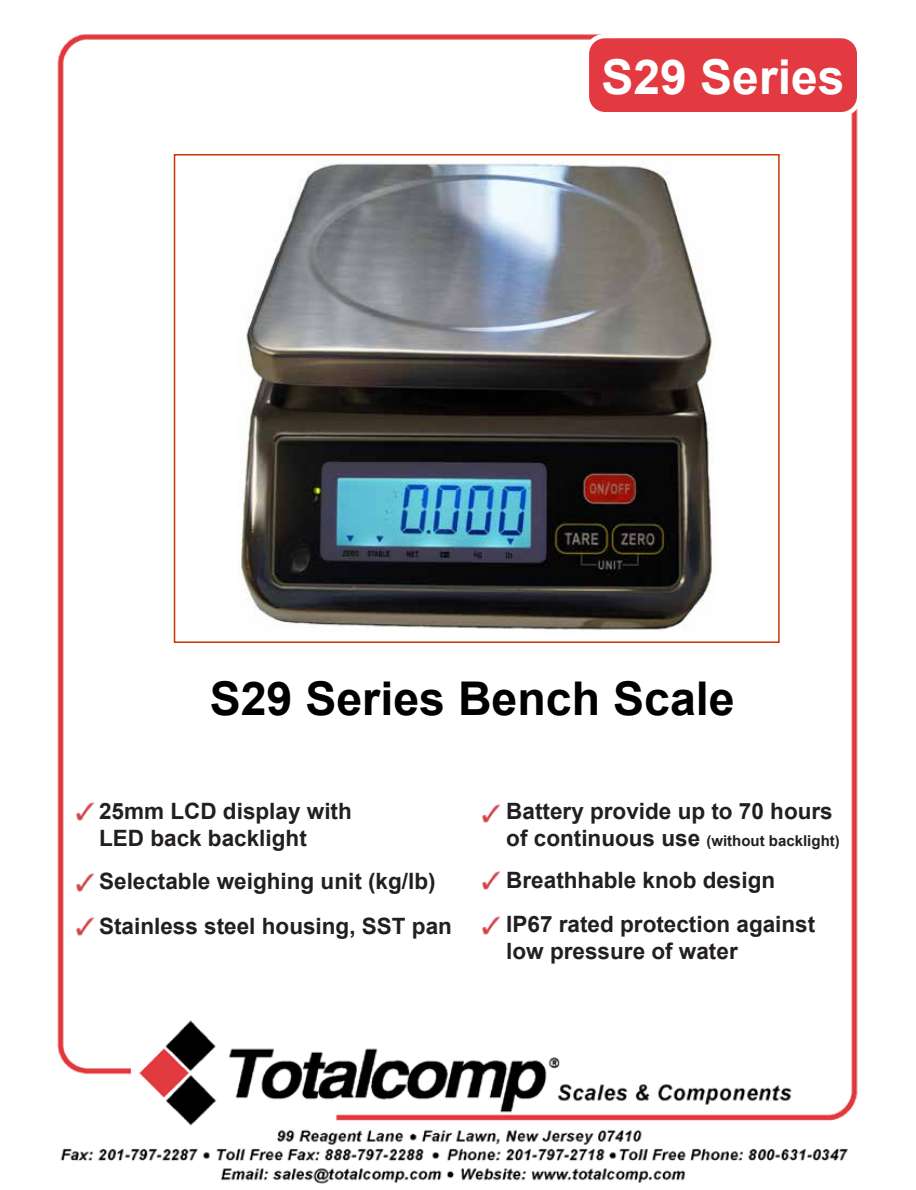
<style>
.page{position:relative;width:916px;height:1190px;background:#fff}
.page>*{position:absolute;margin:0;border:0;box-sizing:border-box;transform-origin:0 0}
.t1{font:700 48px "Arial";color:#fff}
.t2{font:700 46.5px "Arial";color:#000}
.t3{font:700 22.5px/27px "Arial";color:#231f20}
.t4{font:700 15px "Arial";color:#231f20}
.s1{font-size:22.5px}
</style>
<div class="page">
<img style="left:57px;top:34px;width:801px;height:1150px">
<img style="left:238px;top:144px;width:478px;height:490px">
<img style="left:74px;top:800px;width:21px;height:21px">
<img style="left:74px;top:915px;width:21px;height:21px">
<img style="left:74px;top:871px;width:21px;height:21px">
<img style="left:479px;top:802px;width:22px;height:21px">
<img style="left:479px;top:869px;width:22px;height:21px">
<img style="left:479px;top:914px;width:22px;height:21px">
<div style="left:174px;top:154px;width:605px;height:489px;border:2px solid #c30"></div>
<div style="left:586px;top:36px;width:273px;height:78px;background:#e33a41;border-radius:18px"></div>
<div style="left:584px;top:34px;width:277px;height:82px;border:4px solid #fff;border-radius:18px"></div>
<p class="t1" style="left:601px;top:45px;width:244px">S29 Series</p>
<p class="t2" style="left:210px;top:667px;width:526px">S29 Series Bench Scale</p>
<p class="t3" style="left:99px;top:797px;width:254px">25mm LCD display with<br>LED back backlight</p>
<p class="t3" style="left:506px;top:797px;width:328px">Battery provide up to 70 hours</p>
<p class="t4" style="left:506px;top:830px;width:335px"><span class="s1">of continuous use</span> (without backlight)</p>
<p class="t3" style="left:99px;top:867px;width:338px">Selectable weighing unit (kg/lb)</p>
<p class="t3" style="left:506px;top:866px;width:270px">Breathhable knob design</p>
<p class="t3" style="left:99px;top:912px;width:354px">Stainless steel housing, SST pan</p>
<p class="t3" style="left:506px;top:911px;width:310px">IP67 rated protection against low pressure of water</p>
</div>
